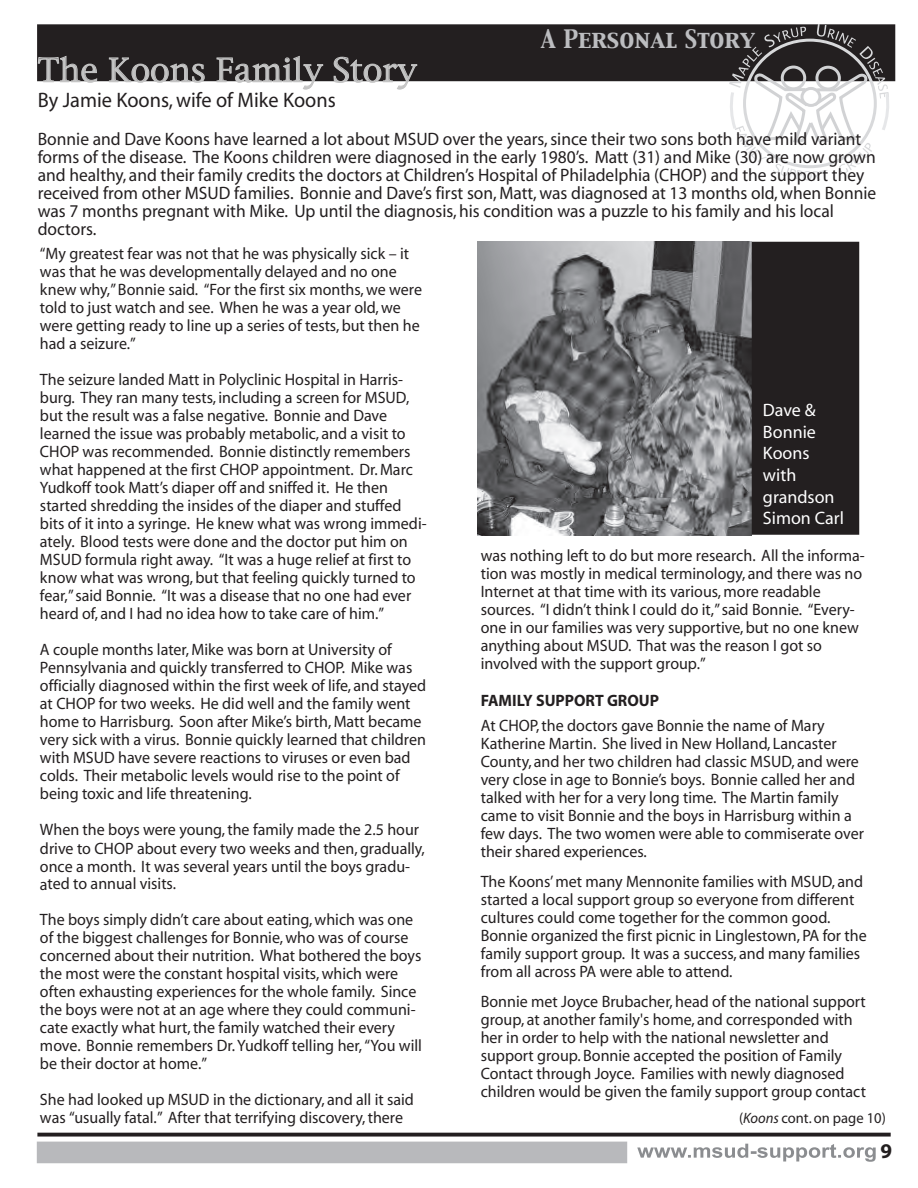
<style>
.page{position:relative;width:918px;height:1188px;background:#fff}
.page>*{position:absolute;margin:0;border:0;box-sizing:border-box;transform-origin:0 0}
.t1{font:31.5px "New York";color:#c4c4c4}
.t2{font:22.5px "Capitals";color:#bcbdc0}
.t3{font:21px "Myriad";color:#231f20}
.t4{font:700 21px "Myriad";color:#231f20}
.t5{font:18px/18px "Myriad";color:#231f20}
.t6{font:18px/21.6px "Myriad";color:#fff}
.t7{font:16.5px/18px "Myriad";color:#231f20}
.t8{font:700 16.5px "Myriad";color:#231f20}
.t9{font:15px "Myriad";color:#231f20}
.s1{font-style:italic}
</style>
<div class="page">
<svg style="left:37px;top:1133px;width:854px;height:4px;background:#3c3839"></svg>
<div style="left:37px;top:1142px;width:590px;height:21px;background:#b8b9bc"></div>
<svg style="left:637px;top:1144px;width:239px;height:18px"></svg>
<div style="left:37px;top:24px;width:858px;height:57px;background:#231f20"></div>
<svg style="left:729px;top:24px;width:160px;height:156px"></svg>
<div style="left:802px;top:88px;width:18px;height:17px;background:#fff;border-radius:50%"></div>
<div style="left:801px;top:87px;width:20px;height:20px;border:3px solid #d1d2d4;border-radius:50%"></div>
<img style="left:478px;top:242px;width:274px;height:294px">
<div style="left:752px;top:242px;width:107px;height:293px;background:#231f20"></div>
<h2 class="t2" style="left:541px;top:24px;width:216px">A Personal Story</h2>
<h1 class="t1" style="left:38px;top:50px;width:380px">The Koons Family Story</h1>
<p class="t3" style="left:38px;top:90px;width:300px">By Jamie Koons, wife of Mike Koons</p>
<p class="t5" style="left:38px;top:131px;width:840px">Bonnie and Dave Koons have learned a lot about MSUD over the years, since their two sons both have mild variant forms of the disease. The Koons children were diagnosed in the early 1980’s. Matt (31) and Mike (30) are now grown and healthy, and their family credits the doctors at Children’s Hospital of Philadelphia (CHOP) and the support they received from other MSUD families. Bonnie and Dave’s first son, Matt, was diagnosed at 13 months old, when Bonnie was 7 months pregnant with Mike. Up until the diagnosis, his condition was a puzzle to his family and his local doctors.</p>
<p class="t7" style="left:40px;top:246px;width:384px">“My greatest fear was not that he was physically sick – it was that he was developmentally delayed and no one knew why,” Bonnie said. “For the first six months, we were told to just watch and see. When he was a year old, we were getting ready to line up a series of tests, but then he had a seizure.”</p>
<p class="t7" style="left:40px;top:372px;width:388px">The seizure landed Matt in Polyclinic Hospital in Harris&shy;burg. They ran many tests, including a screen for MSUD, but the result was a false negative. Bonnie and Dave learned the issue was probably metabolic, and a visit to CHOP was recommended. Bonnie distinctly remembers what happened at the first CHOP appointment. Dr. Marc Yudkoff took Matt’s diaper off and sniffed it. He then started shredding the insides of the diaper and stuffed bits of it into a syringe. He knew what was wrong immedi&shy;ately. Blood tests were done and the doctor put him on MSUD formula right away. “It was a huge relief at first to know what was wrong, but that feeling quickly turned to fear,” said Bonnie. “It was a disease that no one had ever heard of, and I had no idea how to take care of him.”</p>
<p class="t7" style="left:40px;top:642px;width:388px">A couple months later, Mike was born at University of Pennsylvania and quickly transferred to CHOP. Mike was officially diagnosed within the first week of life, and stayed at CHOP for two weeks. He did well and the family went home to Harrisburg. Soon after Mike’s birth, Matt became very sick with a virus. Bonnie quickly learned that children with MSUD have severe reactions to viruses or even bad colds. Their metabolic levels would rise to the point of being toxic and life threatening.</p>
<p class="t7" style="left:40px;top:822px;width:386px">When the boys were young, the family made the 2.5 hour drive to CHOP about every two weeks and then, gradually, once a month. It was several years until the boys gradu&shy;ated to annual visits.</p>
<p class="t7" style="left:40px;top:912px;width:383px">The boys simply didn’t care about eating, which was one of the biggest challenges for Bonnie, who was of course concerned about their nutrition. What bothered the boys the most were the constant hospital visits, which were often exhausting experiences for the whole family. Since the boys were not at an age where they could communi&shy;cate exactly what hurt, the family watched their every move. Bonnie remembers Dr. Yudkoff telling her, “You will be their doctor at home.”</p>
<p class="t7" style="left:40px;top:1092px;width:375px">She had looked up MSUD in the dictionary, and all it said was “usually fatal.” After that terrifying discovery, there</p>
<p class="t6" style="left:763px;top:400px;width:82px">Dave &amp;<br>Bonnie<br>Koons with grandson<br>Simon Carl</p>
<p class="t7" style="left:481px;top:548px;width:385px">was nothing left to do but more research. All the informa&shy;tion was mostly in medical terminology, and there was no Internet at that time with its various, more readable sources. “I didn’t think I could do it,” said Bonnie. “Every&shy;one in our families was very supportive, but no one knew anything about MSUD. That was the reason I got so involved with the support group.”</p>
<p class="t8" style="left:481px;top:692px;width:180px">FAMILY SUPPORT GROUP</p>
<p class="t7" style="left:481px;top:717px;width:385px">At CHOP, the doctors gave Bonnie the name of Mary Katherine Martin. She lived in New Holland, Lancaster County, and her two children had classic MSUD, and were very close in age to Bonnie’s boys. Bonnie called her and talked with her for a very long time. The Martin family came to visit Bonnie and the boys in Harrisburg within a few days. The two women were able to commiserate over their shared experiences.</p>
<p class="t7" style="left:481px;top:873px;width:388px">The Koons’ met many Mennonite families with MSUD, and started a local support group so everyone from different cultures could come together for the common good.<br>Bonnie organized the first picnic in Linglestown, PA for the family support group. It was a success, and many families from all across PA were able to attend.</p>
<p class="t7" style="left:481px;top:993px;width:387px">Bonnie met Joyce Brubacher, head of the national support group, at another family's home, and corresponded with her in order to help with the national newsletter and support group. Bonnie accepted the position of Family Contact through Joyce. Families with newly diagnosed children would be given the family support group contact</p>
<p class="t9" style="left:739px;top:1110px;width:148px">(<span class="s1">Koons</span> cont. on page 10)</p>
<p class="t4" style="left:881px;top:1140px;width:13px">9</p>
</div>
